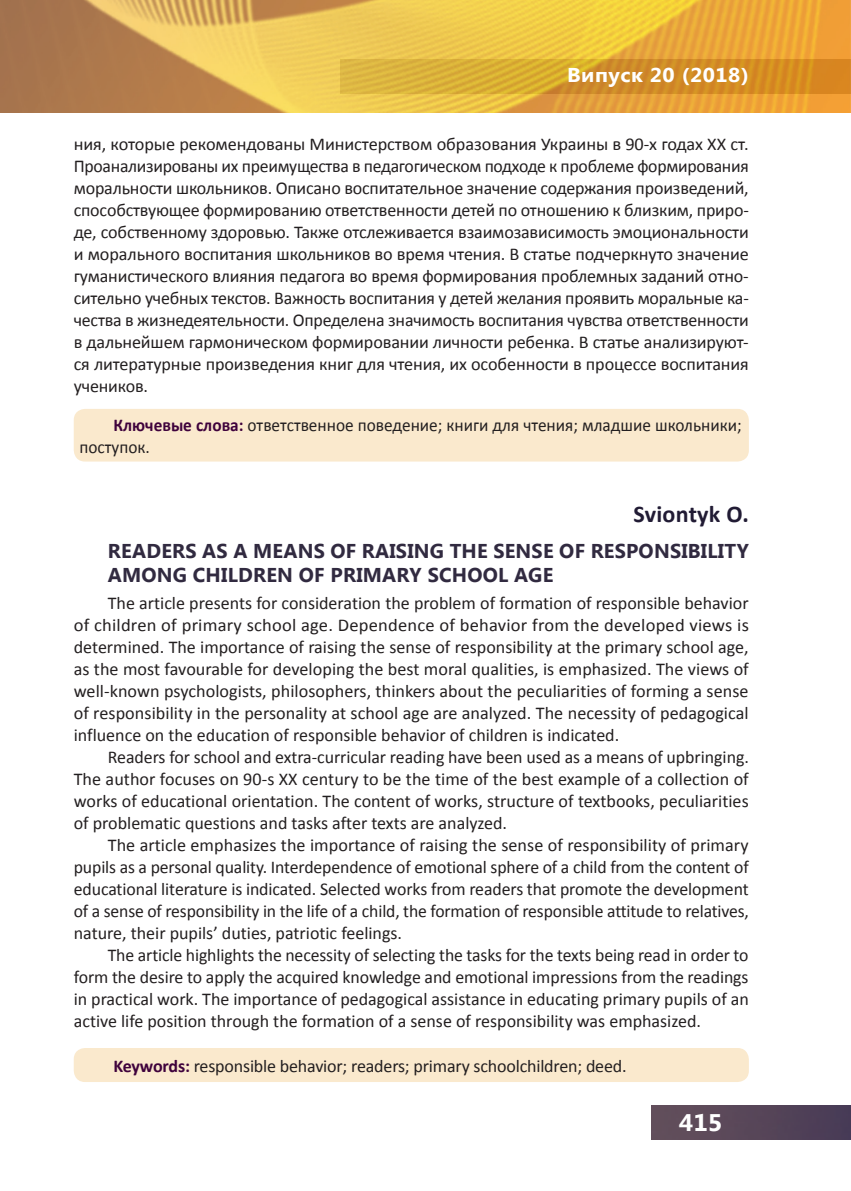
<style>
.page{position:relative;width:851px;height:1191px;background:#fff}
.page>*{position:absolute;margin:0;border:0;box-sizing:border-box;transform-origin:0 0}
.t1{font:700 24px "Calibri";letter-spacing:.01em;color:#211b34}
.t2{font:700 24px "Segoe UI";color:#fff;scale:1.05 1}
.t3{font:700 20px "Segoe UI";color:#312a40}
.t4{font:700 20px "Segoe UI";letter-spacing:.025em;color:#fff;scale:1.06 1}
.t5{font:18px/22px "Calibri";color:#231f20;text-align:justify}
.t6{font:18px/22px "Calibri";color:#231f20;scale:.96 1}
.s1{font-weight:700;color:#3f023c}
</style>
<div class="page">
<img style="left:651px;top:1106px;width:199px;height:34px">
<img style="left:0;top:0;width:850px;height:113px">
<div style="left:74px;top:409px;width:674px;height:52px;background:#fae9cd;border-radius:11px"></div>
<div style="left:74px;top:1048px;width:674px;height:34px;background:#fae9cd;border-radius:11px"></div>
<p class="t4" style="left:567px;top:61px;width:173px">ВИПУСК 20 (2018)</p>
<p class="t5" style="left:74px;top:133px;width:676px">ния, которые рекомендованы Министерством образования Украины в 90-х годах ХХ ст.<br>Проанализированы их преимущества в педагогическом подходе к проблеме формирования моральности школьников. Описано воспитательное значение содержания произведений, способствующее формированию ответственности детей по отношению к близким, приро&shy;де, собственному здоровью. Также отслеживается взаимозависимость эмоциональности и морального воспитания школьников во время чтения. В статье подчеркнуто значение гуманистического влияния педагога во время формирования проблемных заданий отно&shy;сительно учебных текстов. Важность воспитания у детей желания проявить моральные ка&shy;чества в жизнедеятельности. Определена значимость воспитания чувства ответственности в дальнейшем гармоническом формировании личности ребенка. В статье анализируют&shy;ся литературные произведения книг для чтения, их особенности в процессе воспитания учеников.</p>
<p class="t6" style="left:79px;top:414px;width:691px;text-indent:34px"><span class="s1">Ключевые слова:</span> ответственное поведение; книги для чтения; младшие школьники; поступок.</p>
<h1 class="t1" style="left:633px;top:499px;width:117px">Sviontyk O.</h1>
<p class="t3" style="left:108px;top:536px;width:27px">READERS</p>
<p class="t3" style="left:202px;top:536px;width:66px">AS AMEANS</p>
<p class="t3" style="left:330px;top:536px;width:44px">OF RAISING</p>
<p class="t3" style="left:449px;top:536px;width:14px">THE</p>
<p class="t3" style="left:493px;top:536px;width:13px">SENSE</p>
<p class="t3" style="left:559px;top:536px;width:44px">OF RESPONSIBILITY</p>
<p class="t3" style="left:108px;top:560px;width:17px">AMONG</p>
<p class="t3" style="left:193px;top:560px;width:14px">CHILDREN</p>
<p class="t3" style="left:299px;top:560px;width:46px">OF PRIMARY</p>
<p class="t3" style="left:427px;top:560px;width:15px">SCHOOL</p>
<p class="t3" style="left:514px;top:560px;width:14px">AGE</p>
<p class="t5" style="left:74px;top:592px;width:676px;text-indent:34px">The article presents for consideration the problem of formation of responsible behavior of children of primary school age. Dependence of behavior from the developed views is determined. The importance of raising the sense of responsibility at the primary school age, as the most favourable for developing the best moral qualities, is emphasized. The views of well-known psychologists, philosophers, thinkers about the peculiarities of forming a sense of responsibility in the personality at school age are analyzed. The necessity of pedagogical influence on the education of responsible behavior of children is indicated.</p>
<p class="t5" style="left:74px;top:746px;width:676px;text-indent:34px">Readers for school and extra-curricular reading have been used as a means of upbringing.<br>The author focuses on 90-s XX century to be the time of the best example of a collection of works of educational orientation. The content of works, structure of textbooks, peculiarities of problematic questions and tasks after texts are analyzed.</p>
<p class="t5" style="left:74px;top:834px;width:676px;text-indent:34px">The article emphasizes the importance of raising the sense of responsibility of primary pupils as a personal quality. Interdependence of emotional sphere of a child from the content of educational literature is indicated. Selected works from readers that promote the development of a sense of responsibility in the life of a child, the formation of responsible attitude to relatives, nature, their pupils’ duties, patriotic feelings.</p>
<p class="t5" style="left:74px;top:944px;width:676px;text-indent:34px">The article highlights the necessity of selecting the tasks for the texts being read in order to form the desire to apply the acquired knowledge and emotional impressions from the readings in practical work. The importance of pedagogical assistance in educating primary pupils of an active life position through the formation of a sense of responsibility was emphasized.</p>
<p class="t5" style="left:113px;top:1054px;width:514px"><span class="s1">Keywords:</span> responsible behavior; readers; primary schoolchildren; deed.</p>
<h1 class="t2" style="left:678px;top:1105px;width:43px">415</h1>
</div>
